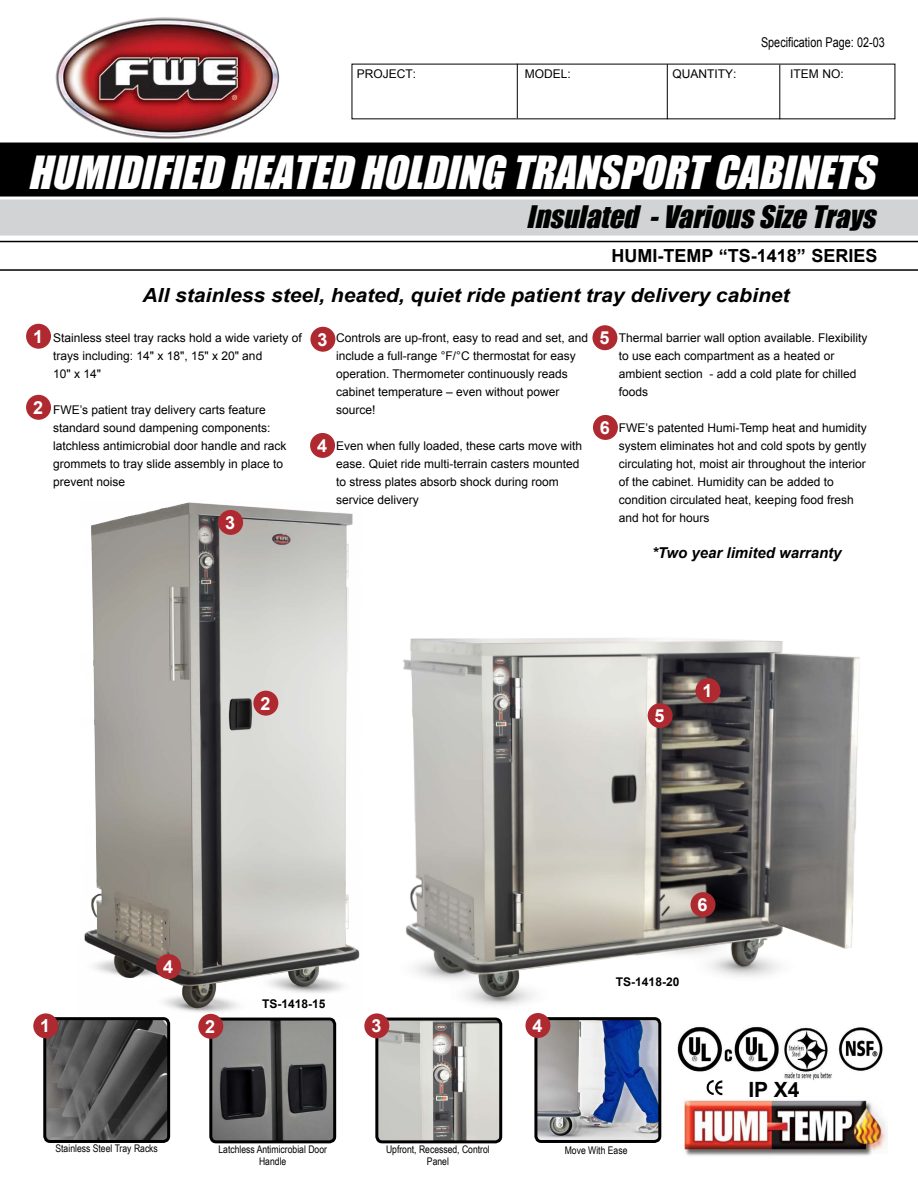
<style>
.page{position:relative;width:918px;height:1188px;background:#fff}
.page>*{position:absolute;margin:0;border:0;box-sizing:border-box;transform-origin:0 0}
.t1{font:italic 42px "Impact";color:#fff}
.t2{font:italic 28.5px "Impact";color:#000}
.t3{font:700 21px "Arial";color:#000}
.t4{font:italic 700 19.5px "Arial";color:#000;scale:1.08 1}
.t5{font:700 18px "Arial";color:#000}
.t6{font:700 18px "Arial";color:#fff}
.t7{font:italic 700 15px "Arial";color:#000}
.t8{font:13.5px "Arial";color:#000;scale:.8 1}
.t9{font:12px/18px "Arial";color:#000}
.t10{font:700 12px "Arial";color:#000}
.t11{font:10.5px/12.6px "Arial Narrow";color:#000;text-align:center}
</style>
<div class="page">
<img style="left:51px;top:502px;width:324px;height:541px">
<img style="left:380px;top:638px;width:480px;height:397px">
<div style="left:0;top:143px;width:918px;height:54px;background:#000"></div>
<div style="left:0;top:200px;width:918px;height:36px;background:#d1d3d4"></div>
<hr style="left:0;top:241px;width:918px;height:1px;background:#000">
<hr style="left:0;top:269px;width:918px;height:2px;background:#000">
<hr style="left:517px;top:64px;width:1px;height:54px;background:#000">
<hr style="left:667px;top:64px;width:1px;height:55px;background:#000">
<hr style="left:779px;top:65px;width:1px;height:54px;background:#000">
<img style="left:56px;top:17px;width:223px;height:122px">
<img style="left:47px;top:1021px;width:119px;height:118px">
<div style="left:43px;top:1017px;width:127px;height:126px;border:3px solid #000;border-radius:5px"></div>
<img style="left:213px;top:1019px;width:122px;height:123px">
<div style="left:209px;top:1018px;width:127px;height:125px;border:3px solid #000;border-radius:5px"></div>
<img style="left:379px;top:1019px;width:122px;height:123px">
<div style="left:375px;top:1018px;width:127px;height:125px;border:3px solid #000;border-radius:5px"></div>
<img style="left:538px;top:1021px;width:119px;height:118px">
<div style="left:534px;top:1017px;width:127px;height:126px;border:3px solid #000;border-radius:5px"></div>
<div style="left:33px;top:1013px;width:25px;height:25px;background:#af2a30;border-radius:50%"></div>
<div style="left:198px;top:1014px;width:25px;height:25px;background:#af2a30;border-radius:50%"></div>
<div style="left:364px;top:1013px;width:25px;height:25px;background:#af2a30;border-radius:50%"></div>
<div style="left:525px;top:1013px;width:25px;height:25px;background:#af2a30;border-radius:50%"></div>
<img style="left:676px;top:1018px;width:207px;height:62px">
<img style="left:683px;top:1100px;width:204px;height:56px">
<div style="left:26px;top:324px;width:25px;height:25px;background:#af2a30;border-radius:50%"></div>
<div style="left:26px;top:395px;width:25px;height:25px;background:#af2a30;border-radius:50%"></div>
<div style="left:310px;top:327px;width:25px;height:25px;background:#af2a30;border-radius:50%"></div>
<img style="left:696px;top:1071px;width:33px;height:25px">
<div style="left:592px;top:325px;width:25px;height:25px;background:#af2a30;border-radius:50%"></div>
<div style="left:310px;top:433px;width:25px;height:25px;background:#af2a30;border-radius:50%"></div>
<div style="left:593px;top:415px;width:25px;height:25px;background:#af2a30;border-radius:50%"></div>
<div style="left:691px;top:892px;width:24px;height:25px;background:#af2a30;border-radius:50%"></div>
<div style="left:156px;top:954px;width:25px;height:25px;background:#af2a30;border-radius:50%"></div>
<div style="left:218px;top:510px;width:25px;height:25px;background:#af2a30;border-radius:50%"></div>
<div style="left:648px;top:703px;width:25px;height:25px;background:#af2a30;border-radius:50%"></div>
<div style="left:253px;top:691px;width:25px;height:25px;background:#af2a30;border-radius:50%"></div>
<div style="left:696px;top:678px;width:24px;height:25px;background:#af2a30;border-radius:50%"></div>
<p class="t8" style="left:761px;top:33px;width:156px">Specification Page: 02-03</p>
<p class="t9" style="left:357px;top:65px;width:61px">PROJECT:</p>
<p class="t9" style="left:525px;top:65px;width:48px">MODEL:</p>
<p class="t9" style="left:673px;top:65px;width:66px">QUANTITY:</p>
<p class="t9" style="left:790px;top:65px;width:55px">ITEM NO:</p>
<h1 class="t1" style="left:28px;top:140px;width:861px">HUMIDIFIEDHEATEDHOLDINGTRANSPORTCABINETS</h1>
<h2 class="t2" style="left:526px;top:195px;width:359px">Insulated -VariousSizeTrays</h2>
<h3 class="t5" style="left:611px;top:244px;width:268px">HUMI-TEMP “TS-1418” SERIES</h3>
<h3 class="t6" style="left:33px;top:324px;width:12px">1</h3>
<h3 class="t6" style="left:33px;top:396px;width:12px">2</h3>
<h3 class="t4" style="left:142px;top:282px;width:601px">All stainless steel, heated, quiet ride patient tray delivery cabinet</h3>
<p class="t9" style="left:53px;top:329px;width:250px">Stainless steel tray racks hold a wide variety of trays including: 14" x 18", 15" x 20" and<br>10" x 14"</p>
<p class="t9" style="left:53px;top:401px;width:235px">FWE’s patient tray delivery carts feature standard sound dampening components: latchless antimicrobial door handle and rack grommets to tray slide assembly in place to prevent noise</p>
<h3 class="t6" style="left:225px;top:511px;width:12px">3</h3>
<h3 class="t6" style="left:317px;top:327px;width:12px">3</h3>
<h3 class="t6" style="left:317px;top:434px;width:12px">4</h3>
<p class="t9" style="left:336px;top:329px;width:254px">Controls are up-front, easy to read and set, and include a full-range °F/°C thermostat for easy operation. Thermometer continuously reads cabinet temperature – even without power source!</p>
<p class="t9" style="left:336px;top:437px;width:248px">Even when fully loaded, these carts move with ease. Quiet ride multi-terrain casters mounted to stress plates absorb shock during room service delivery</p>
<h3 class="t6" style="left:599px;top:326px;width:12px">5</h3>
<h3 class="t6" style="left:600px;top:416px;width:12px">6</h3>
<p class="t9" style="left:619px;top:329px;width:250px">Thermal barrier wall option available. Flexibility to use each compartment as a heated or ambient section - add a cold plate for chilled foods</p>
<p class="t9" style="left:619px;top:419px;width:249px">FWE’s patented Humi-Temp heat and humidity system eliminates hot and cold spots by gently circulating hot, moist air throughout the interior of the cabinet. Humidity can be added to condition circulated heat, keeping food fresh and hot for hours</p>
<p class="t7" style="left:652px;top:543px;width:191px">*Two year limited warranty</p>
<h3 class="t6" style="left:260px;top:691px;width:12px">2</h3>
<h3 class="t6" style="left:655px;top:704px;width:12px">5</h3>
<h3 class="t6" style="left:703px;top:679px;width:12px">1</h3>
<h3 class="t6" style="left:163px;top:955px;width:12px">4</h3>
<p class="t10" style="left:262px;top:996px;width:65px">TS-1418-15</p>
<h3 class="t6" style="left:698px;top:893px;width:12px">6</h3>
<p class="t10" style="left:616px;top:974px;width:65px">TS-1418-20</p>
<h3 class="t6" style="left:40px;top:1014px;width:12px">1</h3>
<h3 class="t6" style="left:205px;top:1015px;width:12px">2</h3>
<h3 class="t6" style="left:371px;top:1014px;width:12px">3</h3>
<h3 class="t6" style="left:532px;top:1014px;width:12px">4</h3>
<p class="t11" style="left:56px;top:1142px;width:104px">Stainless Steel Tray Racks</p>
<p class="t11" style="left:218px;top:1142px;width:110px">Latchless Antimicrobial Door<br>Handle</p>
<p class="t11" style="left:386px;top:1142px;width:105px">Upfront, Recessed, Control<br>Panel</p>
<p class="t11" style="left:565px;top:1143px;width:64px">Move With Ease</p>
<h3 class="t3" style="left:748px;top:1076px;width:52px">IP X4</h3>
</div>
